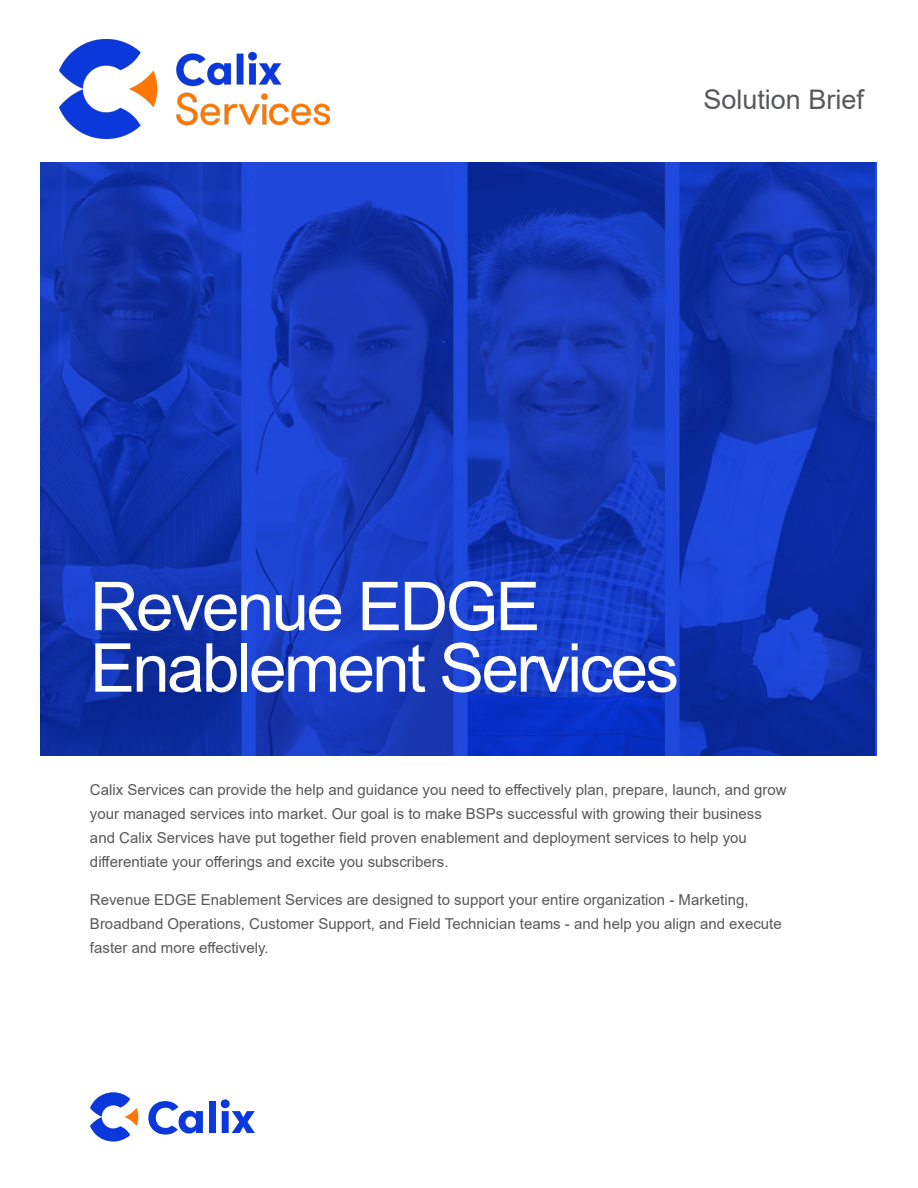
<style>
.page{position:relative;width:918px;height:1188px;background:#fff}
.page>*{position:absolute;margin:0;border:0;box-sizing:border-box;transform-origin:0 0}
.H1__Cover{font:67.5px/61.5px "Arial";letter-spacing:-.04em;color:#fff}
.Solution_Brief_Title{font:27px "Arial";color:#57585a}
.Description{font:15px/24px "Arial";color:#57585a}
</style>
<div class="page">
<svg style="left:40px;top:162px;width:837px;height:594px;background:#1336b5"></svg>
<svg style="left:221px;top:1099px;width:34px;height:34px"></svg>
<div style="left:209px;top:1101px;width:7px;height:32px;background:#0a38db"></div>
<svg style="left:148px;top:1101px;width:55px;height:34px"></svg>
<svg style="left:90px;top:1092px;width:48px;height:50px"></svg>
<img style="left:59px;top:39px;width:270px;height:99px">
<p class="Solution_Brief_Title" style="left:703px;top:81px;width:162px">Solution Brief</p>
<p class="H1__Cover" style="left:90px;top:575px;width:591px">Revenue EDGE<br>Enablement Services</p>
<p class="Description" style="left:90px;top:778px;width:698px">Calix Services can provide the help and guidance you need to effectively plan, prepare, launch, and grow your managed services into market. Our goal is to make BSPs successful with growing their business and Calix Services have put together field proven enablement and deployment services to help you differentiate your offerings and excite you subscribers.</p>
<p class="Description" style="left:90px;top:887px;width:693px">Revenue EDGE Enablement Services are designed to support your entire organization - Marketing,<br>Broadband Operations, Customer Support, and Field Technician teams - and help you align and execute faster and more effectively.</p>
</div>
